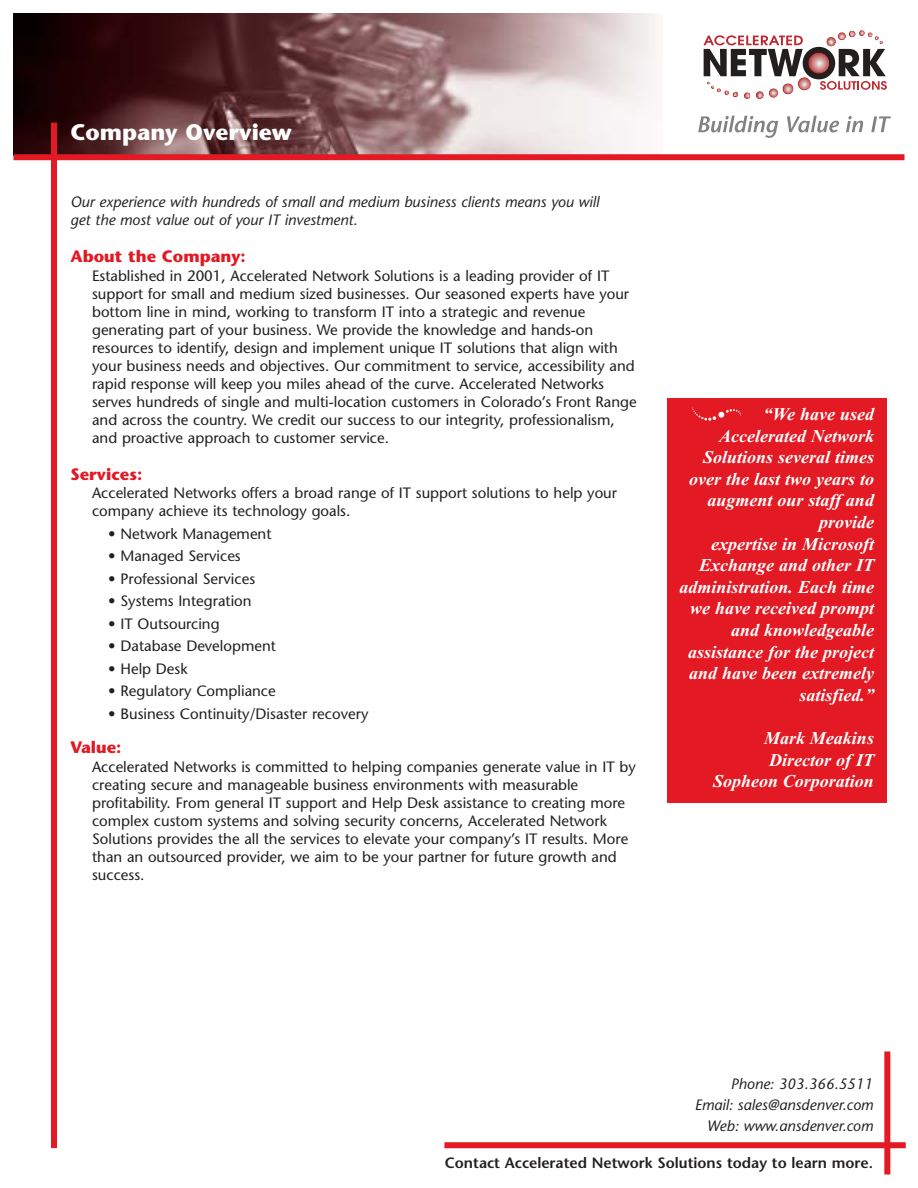
<style>
.page{position:relative;width:918px;height:1188px;background:#fff}
.page>*{position:absolute;margin:0;border:0;box-sizing:border-box;transform-origin:0 0}
.t1{font:700 22.5px "Stone Sans";color:#fff}
.t2{font:italic 700 18px/21.6px "Times New Roman";color:#fff;text-align:right}
.t3{font:700 16.5px "Stone Sans";color:#e31923}
.t4{font:15px/18px "Stone Sans";color:#231f1f}
.t5{font:italic 15px/21px "Stone Sans";color:#231f1f;text-align:right}
.t6{font:600 15px "Stone Sans";color:#231f1f}
</style>
<div class="page">
<div style="left:667px;top:398px;width:219px;height:405px;background:#e31923"></div>
<img style="left:14px;top:14px;width:645px;height:140px">
<svg style="left:703px;top:30px;width:184px;height:69px"></svg>
<svg style="left:698px;top:116px;width:80px;height:22px"></svg>
<svg style="left:787px;top:116px;width:52px;height:16px"></svg>
<svg style="left:846px;top:116px;width:17px;height:16px"></svg>
<svg style="left:871px;top:116px;width:20px;height:16px"></svg>
<div style="left:444px;top:1142px;width:462px;height:6px;background:#e31923"></div>
<div style="left:884px;top:1051px;width:6px;height:123px;background:#e31923"></div>
<svg style="left:692px;top:408px;width:49px;height:13px"></svg>
<div style="left:51px;top:123px;width:6px;height:1025px;background:#e31923"></div>
<div style="left:14px;top:154px;width:890px;height:6px;background:#e31923"></div>
<h1 class="t1" style="left:70px;top:124px;width:223px">Company Overview</h1>
<p class="t5" style="left:70px;top:195px;width:530px;line-height:18px;text-align:left">Our experience with hundreds of small and medium business clients means you will get the most value out of your IT investment.</p>
<p class="t3" style="left:70px;top:250px;width:177px">About the Company:</p>
<p class="t4" style="left:92px;top:268px;width:546px">Established in 2001, Accelerated Network Solutions is a leading provider of IT support for small and medium sized businesses. Our seasoned experts have your bottom line in mind, working to transform IT into a strategic and revenue generating part of your business. We provide the knowledge and hands-on resources to identify, design and implement unique IT solutions that align with your business needs and objectives. Our commitment to service, accessibility and rapid response will keep you miles ahead of the curve. Accelerated Networks serves hundreds of single and multi-location customers in Colorado’s Front Range and across the country. We credit our success to our integrity, professionalism, and proactive approach to customer service.</p>
<p class="t3" style="left:70px;top:468px;width:73px">Services:</p>
<p class="t4" style="left:92px;top:486px;width:526px">Accelerated Networks offers a broad range of IT support solutions to help your company achieve its technology goals.</p>
<p class="t4" style="left:108px;top:526px;width:165px">• Network Management</p>
<p class="t4" style="left:108px;top:549px;width:134px">• Managed Services</p>
<p class="t4" style="left:108px;top:571px;width:148px">• Professional Services</p>
<p class="t4" style="left:108px;top:594px;width:145px">• Systems Integration</p>
<p class="t4" style="left:108px;top:616px;width:113px">• IT Outsourcing</p>
<p class="t4" style="left:108px;top:639px;width:169px">• Database Development</p>
<p class="t4" style="left:108px;top:661px;width:81px">• Help Desk</p>
<p class="t4" style="left:108px;top:684px;width:169px">• Regulatory Compliance</p>
<p class="t4" style="left:108px;top:706px;width:262px">• Business Continuity/Disaster recovery</p>
<p class="t3" style="left:70px;top:741px;width:52px">Value:</p>
<p class="t4" style="left:92px;top:759px;width:545px">Accelerated Networks is committed to helping companies generate value in IT by creating secure and manageable business environments with measurable profitability. From general IT support and Help Desk assistance to creating more complex custom systems and solving security concerns, Accelerated Network Solutions provides the all the services to elevate your company’s IT results. More than an outsourced provider, we aim to be your partner for future growth and success.</p>
<p class="t2" style="left:680px;top:405px;width:196px">“We have used<br>Accelerated Network<br>Solutions several times over the last two years to augment our staff and provide<br>expertise in Microsoft<br>Exchange and other IT administration. Each time we have received prompt and knowledgeable assistance for the project and have been extremely satisfied.”</p>
<p class="t2" style="left:713px;top:729px;width:163px">Mark Meakins<br>Director of IT<br>Sopheon Corporation</p>
<p class="t5" style="left:695px;top:1075px;width:180px">Phone: 303.366.5511<br>Email: sales@ansdenver.com<br>Web: www.ansdenver.com</p>
<p class="t6" style="left:445px;top:1156px;width:430px">Contact Accelerated Network Solutions today to learn more.</p>
</div>
